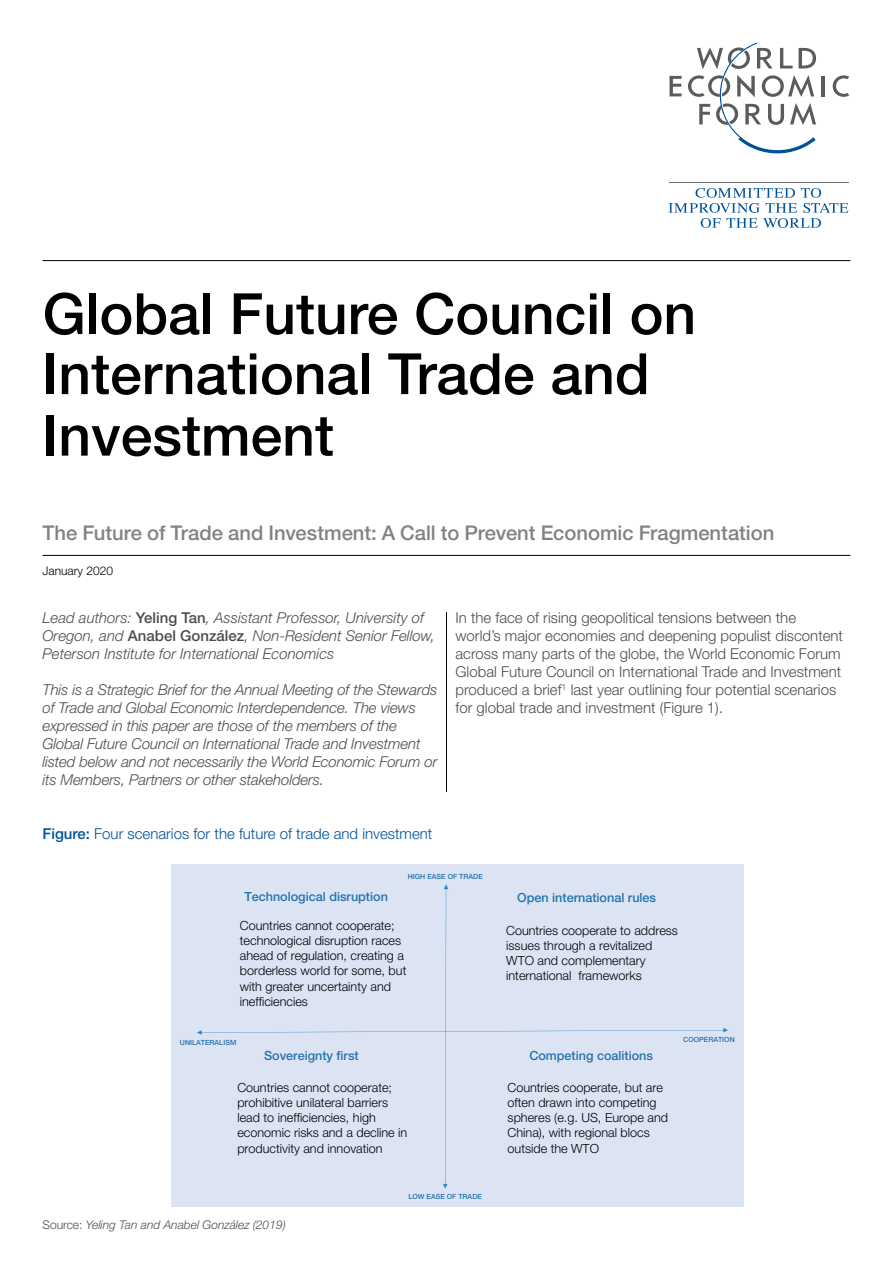
<style>
.page{position:relative;width:893px;height:1263px;background:#fff}
.page>*{position:absolute;margin:0;border:0;box-sizing:border-box;transform-origin:0 0}
.t1{font:500 57px/60.8px "Helvetica Neue LT Pro";color:#000}
.t2{font:500 20.25px "Helvetica Neue LT Pro";color:#808285}
.t3{font:italic 300 15px/18px "Helvetica Neue LT Pro";letter-spacing:-.01em;color:#4d4d4f}
.t4{font:300 15px/18px "Helvetica Neue LT Pro";color:#4d4d4f}
.t5{font:300 15px "Helvetica Neue LT Pro";color:#00539b}
.t6{font:300 12.6px/15.1px "Helvetica Neue LT Pro";color:#000}
.t7{font:500 12.6px "Helvetica Neue LT Pro";color:#2473ab}
.t8{font:italic 300 12px "Helvetica Neue LT Pro";color:#4d4d4f}
.t9{font:300 12px "Helvetica Neue LT Pro";color:#000}
.t10{font:500 7.05px "Helvetica Neue LT Pro";color:#2473ab}
.s1{font-weight:500;font-style:normal}
.s2{font-weight:500}
.s3{font-style:normal}
</style>
<div class="page">
<hr style="left:446px;top:612px;width:1px;height:180px;background:#000">
<hr style="left:669px;top:182px;width:180px;height:1px;background:#6d6e71">
<svg style="left:668px;top:188px;width:180px;height:40px"></svg>
<svg style="left:669px;top:76px;width:13px;height:20px"></svg>
<hr style="left:822px;top:76px;width:3px;height:20px;background:#5a5b5d">
<svg style="left:833px;top:75px;width:16px;height:22px"></svg>
<svg style="left:688px;top:43px;width:128px;height:110px"></svg>
<hr style="left:43px;top:260px;width:807px;height:1px;background:#000">
<hr style="left:43px;top:555px;width:807px;height:1px;background:#000">
<div style="left:171px;top:865px;width:573px;height:342px;background:#dce4f4"></div>
<svg style="left:197px;top:884px;width:531px;height:305px"></svg>
<h1 class="t1" style="left:43px;top:283px;width:655px">Global Future Council on<br>International Trade and<br>Investment</h1>
<h2 class="t2" style="left:43px;top:520px;width:733px">The Future of Trade and Investment: A Call to Prevent Economic Fragmentation</h2>
<p class="t9" style="left:43px;top:564px;width:72px">January 2020</p>
<p class="t3" style="left:43px;top:608px;width:394px">Lead authors: <span class="s1">Yeling Tan</span>, Assistant Professor, University of<br>Oregon, and <span class="s1">Anabel González</span>, Non-Resident Senior Fellow,<br>Peterson Institute for International Economics</p>
<p class="t3" style="left:43px;top:680px;width:396px">This is a Strategic Brief for the Annual Meeting of the Stewards of Trade and Global Economic Interdependence. The views expressed in this paper are those of the members of the Global Future Council on International Trade and Investment listed below and not necessarily the World Economic Forum or its Members, Partners or other stakeholders.</p>
<p class="t5" style="left:43px;top:824px;width:391px"><span class="s2">Figure:</span> Four scenarios for the future of trade and investment</p>
<p class="t4" style="left:455px;top:608px;width:389px">In the face of rising geopolitical tensions between the world’s major economies and deepening populist discontent across many parts of the globe, the World Economic Forum Global Future Council on International Trade and Investment produced a brief<sup>1</sup> last year outlining four potential scenarios for global trade and investment (Figure 1).</p>
<p class="t7" style="left:244px;top:889px;width:145px">Technological disruption</p>
<p class="t10" style="left:408px;top:872px;width:76px">HIGH EASE OF TRADE</p>
<p class="t7" style="left:517px;top:889px;width:140px">Open international rules</p>
<p class="t6" style="left:240px;top:918px;width:168px">Countries cannot cooperate; technological disruption races ahead of regulation, creating a borderless world for some, but with greater uncertainty and inefficiencies</p>
<p class="t6" style="left:506px;top:923px;width:173px">Countries cooperate to address issues through a revitalized<br>WTO and complementary international frameworks</p>
<p class="t10" style="left:180px;top:1038px;width:58px">UNILATERALISM</p>
<p class="t7" style="left:264px;top:1048px;width:96px">Sovereignty first</p>
<p class="t7" style="left:529px;top:1048px;width:125px">Competing coalitions</p>
<p class="t6" style="left:237px;top:1080px;width:171px">Countries cannot cooperate; prohibitive unilateral barriers lead to inefficiencies, high economic risks and a decline in productivity and innovation</p>
<p class="t6" style="left:508px;top:1080px;width:162px">Countries cooperate, but are often drawn into competing spheres (e.g. US, Europe and<br>China), with regional blocs outside the WTO</p>
<p class="t8" style="left:43px;top:1217px;width:245px"><span class="s3">Source:</span> Yeling Tan and Anabel González (2019)</p>
<p class="t10" style="left:408px;top:1193px;width:75px">LOW EASE OF TRADE</p>
<p class="t10" style="left:683px;top:1035px;width:53px">COOPERATION</p>
</div>
